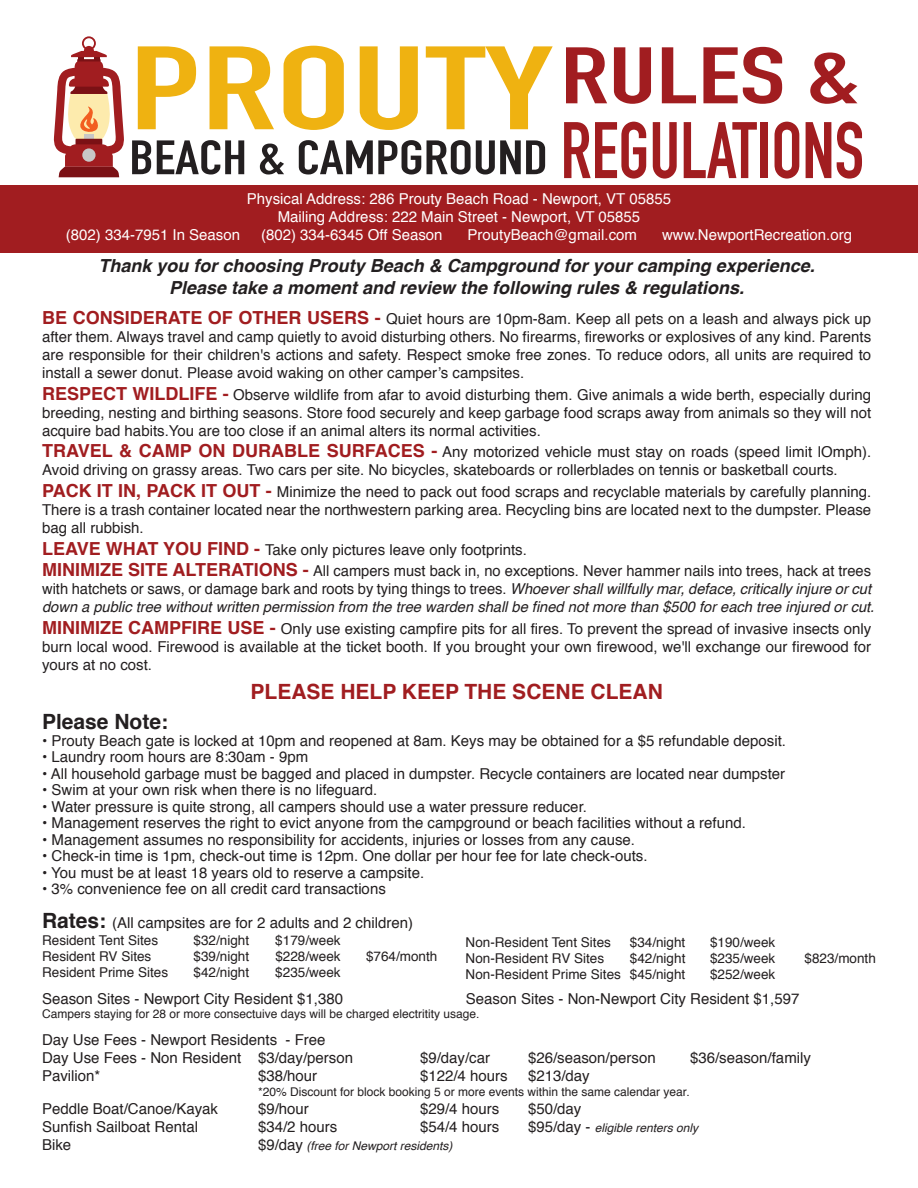
<style>
.page{position:relative;width:918px;height:1188px;background:#fff}
.page>*{position:absolute;margin:0;border:0;box-sizing:border-box;transform-origin:0 0}
.t1{font:700 116.4px "DIN Condensed";color:#efb211;scale:1.51 1}
.t2{font:700 78.6px/74.8px "DIN Condensed";color:#a11d20;scale:1.43 1}
.t3{font:700 47.55px "DIN Condensed";color:#231f20;scale:1.22 1}
.t4{font:700 21px "Helvetica";color:#a11d20}
.t5{font:700 21px "Helvetica";color:#231f20}
.t6{font:italic 700 18px/21.6px "Helvetica";color:#231f20;text-align:center}
.t7{font:15px/18px "Helvetica";color:#231f20;text-align:justify}
.t8{font:italic 15px/18px "Helvetica";color:#231f20}
.t9{font:15px/18px "Helvetica";color:#fff;text-align:center}
.t10{font:13.5px "Helvetica";color:#231f20}
.t11{font:12px "Helvetica";color:#231f20}
.t12{font:italic 12px "Helvetica";color:#231f20}
.s1{font-weight:700;font-size:18px;color:#a11d20}
.s2{font-style:normal}
.s3{font-weight:700;font-size:21px}
.s4{font-style:normal;font-size:15px}
</style>
<div class="page">
<svg style="left:54px;top:36px;width:70px;height:141px"></svg>
<div style="left:0;top:185px;width:918px;height:67px;background:#a11d20"></div>
<h1 class="t1" style="left:129px;top:20px;width:282px">PROUTY</h1>
<h3 class="t3" style="left:129px;top:130px;width:345px">BEACH &amp; CAMPGROUND</h3>
<h2 class="t2" style="left:561px;top:39px;width:214px">RULES &amp;<br>REGULATIONS</h2>
<p class="t9" style="left:247px;top:190px;width:426px">Physical Address: 286 Prouty Beach Road - Newport, VT 05855<br>Mailing Address: 222 Main Street - Newport, VT 05855</p>
<p class="t9" style="left:66px;top:226px;width:176px">(802) 334-7951 In Season</p>
<p class="t9" style="left:261px;top:226px;width:183px">(802) 334-6345 Off Season</p>
<p class="t9" style="left:468px;top:226px;width:171px">ProutyBeach@gmail.com</p>
<p class="t9" style="left:662px;top:226px;width:192px">www.NewportRecreation.org</p>
<p class="t6" style="left:99px;top:255px;width:718px">Thank you for choosing Prouty Beach &amp; Campground for your camping experience.<br>Please take a moment and review the following rules &amp; regulations.</p>
<p class="t7" style="left:42px;top:310px;width:831px"><span class="s1">BE CONSIDERATE OF OTHER USERS -</span> Quiet hours are 10pm-8am. Keep all pets on a leash and always pick up after them. Always travel and camp quietly to avoid disturbing others. No firearms, fireworks or explosives of any kind. Parents are responsible for their children's actions and safety. Respect smoke free zones. To reduce odors, all units are required to install a sewer donut. Please avoid waking on other camper’s campsites.</p>
<p class="t7" style="left:42px;top:386px;width:831px"><span class="s1">RESPECT WILDLIFE -</span> Observe wildlife from afar to avoid disturbing them. Give animals a wide berth, especially during breeding, nesting and birthing seasons. Store food securely and keep garbage food scraps away from animals so they will not acquire bad habits.You are too close if an animal alters its normal activities.</p>
<p class="t7" style="left:42px;top:444px;width:831px"><span class="s1">TRAVEL &amp; CAMP ON DURABLE SURFACES -</span> Any motorized vehicle must stay on roads (speed limit lOmph).<br>Avoid driving on grassy areas. Two cars per site. No bicycles, skateboards or rollerblades on tennis or basketball courts.</p>
<p class="t7" style="left:42px;top:483px;width:831px"><span class="s1">PACK IT IN, PACK IT OUT -</span> Minimize the need to pack out food scraps and recyclable materials by carefully planning.<br>There is a trash container located near the northwestern parking area. Recycling bins are located next to the dumpster. Please bag all rubbish.</p>
<p class="t7" style="left:42px;top:539px;width:831px;line-height:21.6px"><span class="s1">LEAVE WHAT YOU FIND -</span> Take only pictures leave only footprints.<br><span class="s1">MINIMIZE SITE ALTERATIONS -</span> All campers must back in, no exceptions. Never hammer nails into trees, hack at trees</p>
<p class="t8" style="left:42px;top:580px;width:834px"><span class="s2">with hatchets or saws, or damage bark and roots by tying things to trees.</span> Whoever shall willfully mar, deface, critically injure or cut down a public tree without written permission from the tree warden shall be fined not more than $500 for each tree injured or cut.</p>
<p class="t7" style="left:42px;top:620px;width:831px"><span class="s1">MINIMIZE CAMPFIRE USE -</span> Only use existing campfire pits for all fires. To prevent the spread of invasive insects only burn local wood. Firewood is available at the ticket booth. If you brought your own firewood, we'll exchange our firewood for yours at no cost.</p>
<h3 class="t4" style="left:251px;top:675px;width:414px">PLEASE HELP KEEP THE SCENE CLEAN</h3>
<h3 class="t5" style="left:42px;top:705px;width:128px">Please Note:</h3>
<p class="t7" style="left:42px;top:732px;width:745px">• Prouty Beach gate is locked at 10pm and reopened at 8am. Keys may be obtained for a $5 refundable deposit.</p>
<p class="t7" style="left:42px;top:748px;width:268px">• Laundry room hours are 8:30am - 9pm</p>
<p class="t7" style="left:42px;top:765px;width:745px">• All household garbage must be bagged and placed in dumpster. Recycle containers are located near dumpster</p>
<p class="t7" style="left:42px;top:781px;width:337px">• Swim at your own risk when there is no lifeguard.</p>
<p class="t7" style="left:42px;top:798px;width:546px">• Water pressure is quite strong, all campers should use a water pressure reducer.</p>
<p class="t7" style="left:42px;top:814px;width:705px">• Management reserves the right to evict anyone from the campground or beach facilities without a refund.</p>
<p class="t7" style="left:42px;top:831px;width:594px">• Management assumes no responsibility for accidents, injuries or losses from any cause.</p>
<p class="t7" style="left:42px;top:847px;width:607px">• Check-in time is 1pm, check-out time is 12pm. One dollar per hour fee for late check-outs.</p>
<p class="t7" style="left:42px;top:864px;width:384px">• You must be at least 18 years old to reserve a campsite.</p>
<p class="t7" style="left:42px;top:880px;width:345px">• 3% convenience fee on all credit card transactions</p>
<p class="t7" style="left:42px;top:915px;width:372px"><span class="s3">Rates:</span> (All campsites are for 2 adults and 2 children)</p>
<p class="t10" style="left:42px;top:929px;width:118px">Resident Tent Sites</p>
<p class="t10" style="left:194px;top:929px;width:57px">$32/night</p>
<p class="t10" style="left:275px;top:929px;width:67px">$179/week</p>
<p class="t10" style="left:42px;top:946px;width:111px">Resident RV Sites</p>
<p class="t10" style="left:194px;top:946px;width:57px">$39/night</p>
<p class="t10" style="left:275px;top:946px;width:67px">$228/week</p>
<p class="t10" style="left:366px;top:946px;width:73px">$764/month</p>
<p class="t10" style="left:42px;top:962px;width:128px">Resident Prime Sites</p>
<p class="t10" style="left:194px;top:962px;width:57px">$42/night</p>
<p class="t10" style="left:275px;top:962px;width:67px">$235/week</p>
<p class="t7" style="left:42px;top:990px;width:302px">Season Sites - Newport City Resident $1,380</p>
<p class="t7" style="left:466px;top:990px;width:335px">Season Sites - Non-Newport City Resident $1,597</p>
<p class="t11" style="left:42px;top:1005px;width:439px">Campers staying for 28 or more consectuive days will be charged electritity usage.</p>
<p class="t7" style="left:42px;top:1032px;width:313px">Day Use Fees - Newport Residents - Free<br>Day Use Fees - Non Resident $3/day/person</p>
<p class="t10" style="left:466px;top:931px;width:147px">Non-Resident Tent Sites</p>
<p class="t10" style="left:630px;top:931px;width:57px">$34/night</p>
<p class="t10" style="left:710px;top:931px;width:67px">$190/week</p>
<p class="t10" style="left:466px;top:948px;width:140px">Non-Resident RV Sites</p>
<p class="t10" style="left:630px;top:948px;width:57px">$42/night</p>
<p class="t10" style="left:710px;top:948px;width:67px">$235/week</p>
<p class="t10" style="left:805px;top:948px;width:73px">$823/month</p>
<p class="t10" style="left:466px;top:964px;width:221px">Non-Resident Prime Sites $45/night</p>
<p class="t10" style="left:710px;top:964px;width:67px">$252/week</p>
<p class="t7" style="left:420px;top:1050px;width:72px">$9/day/car</p>
<p class="t7" style="left:528px;top:1050px;width:129px">$26/season/person</p>
<p class="t7" style="left:690px;top:1050px;width:122px">$36/season/family</p>
<p class="t7" style="left:42px;top:1068px;width:60px">Pavilion*</p>
<p class="t7" style="left:258px;top:1068px;width:61px">$38/hour</p>
<p class="t7" style="left:420px;top:1068px;width:89px">$122/4 hours</p>
<p class="t7" style="left:528px;top:1068px;width:63px">$213/day</p>
<p class="t11" style="left:258px;top:1082px;width:433px">*20% Discount for block booking 5 or more events within the same calendar year.</p>
<p class="t7" style="left:42px;top:1100px;width:177px">Peddle Boat/Canoe/Kayak</p>
<p class="t7" style="left:258px;top:1100px;width:52px">$9/hour</p>
<p class="t7" style="left:420px;top:1100px;width:81px">$29/4 hours</p>
<p class="t7" style="left:528px;top:1100px;width:55px">$50/day</p>
<p class="t7" style="left:42px;top:1118px;width:157px">Sunfish Sailboat Rental</p>
<p class="t7" style="left:258px;top:1118px;width:81px">$34/2 hours</p>
<p class="t7" style="left:420px;top:1118px;width:81px">$54/4 hours</p>
<p class="t12" style="left:528px;top:1118px;width:172px"><span class="s4">$95/day -</span> eligible renters only</p>
<p class="t7" style="left:42px;top:1136px;width:31px">Bike</p>
<p class="t12" style="left:258px;top:1136px;width:196px"><span class="s4">$9/day</span> (free for Newport residents)</p>
</div>
